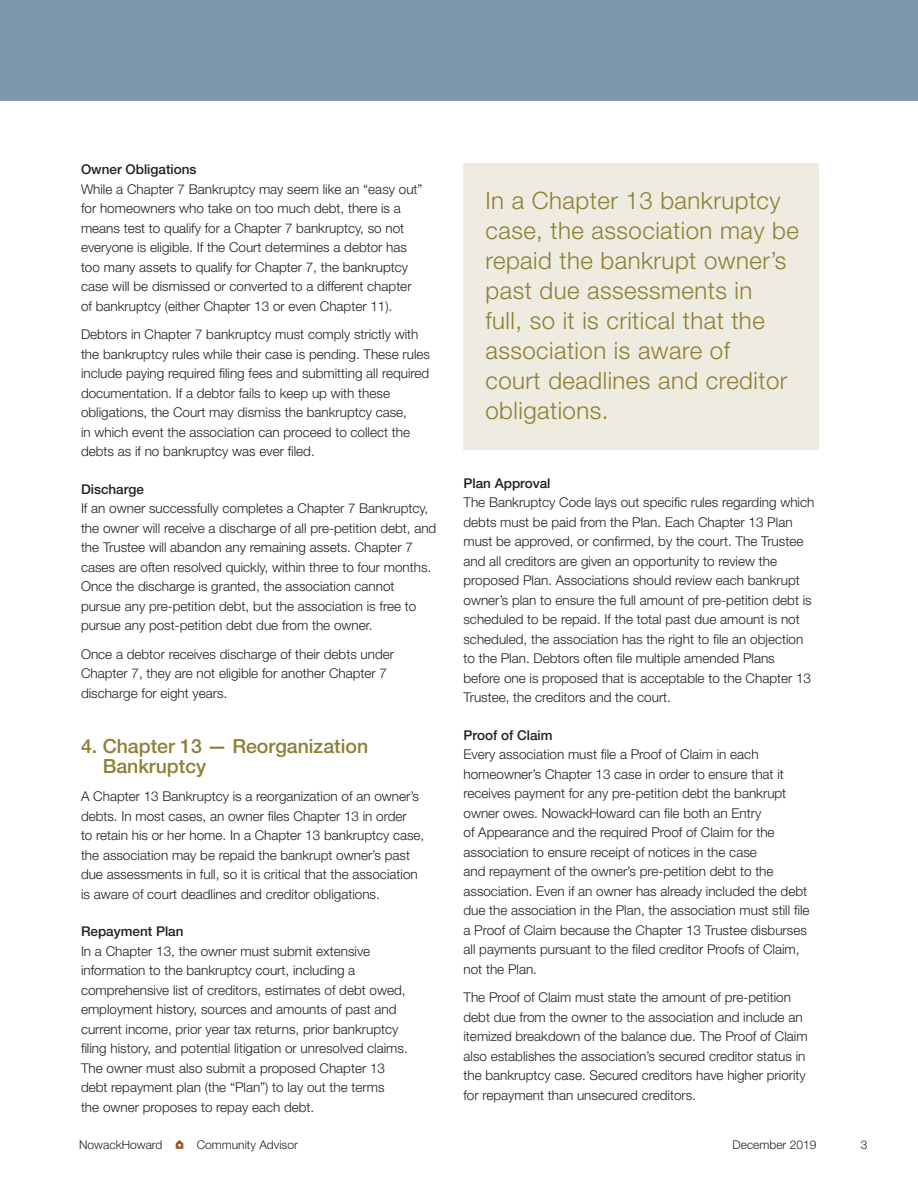
<style>
.page{position:relative;width:918px;height:1188px;background:#fff}
.page>*{position:absolute;margin:0;border:0;box-sizing:border-box;transform-origin:0 0}
.Pull-out{font:300 24px/30px "Helvetica Neue";letter-spacing:.02em;color:#8e7f34}
.Subhead{font:500 19.5px/19.5px "Helvetica Neue";color:#8e7f34}
.Body_copy{font:300 13.5px/19.5px "Helvetica Neue";color:#231f20}
.Level_Two_Subhead{font:500 13.5px "Helvetica Neue";color:#231f20}
.t1{font:300 12px "Helvetica Neue";color:#231f20}
</style>
<div class="page">
<svg style="left:176px;top:1140px;width:7px;height:9px"></svg>
<div style="left:0;top:0;width:918px;height:101px;background:#7c97ab"></div>
<div style="left:464px;top:164px;width:355px;height:286px;background:#eeebe0"></div>
<p class="Level_Two_Subhead" style="left:81px;top:161px;width:117px">Owner Obligations</p>
<p class="Body_copy" style="left:81px;top:179px;width:343px">While a Chapter 7 Bankruptcy may seem like an “easy out” for homeowners who take on too much debt, there is a means test to qualify for a Chapter 7 bankruptcy, so not everyone is eligible. If the Court determines a debtor has too many assets to qualify for Chapter 7, the bankruptcy case will be dismissed or converted to a different chapter of bankruptcy (either Chapter 13 or even Chapter 11).</p>
<p class="Body_copy" style="left:81px;top:324px;width:351px">Debtors in Chapter 7 bankruptcy must comply strictly with the bankruptcy rules while their case is pending. These rules include paying required filing fees and submitting all required documentation. If a debtor fails to keep up with these obligations, the Court may dismiss the bankruptcy case,<br>in which event the association can proceed to collect the debts as if no bankruptcy was ever filed.</p>
<p class="Level_Two_Subhead" style="left:81px;top:481px;width:65px">Discharge</p>
<p class="Body_copy" style="left:81px;top:498px;width:357px">If an owner successfully completes a Chapter 7 Bankruptcy, the owner will receive a discharge of all pre-petition debt, and the Trustee will abandon any remaining assets. Chapter 7 cases are often resolved quickly, within three to four months.<br>Once the discharge is granted, the association cannot pursue any pre-petition debt, but the association is free to pursue any post-petition debt due from the owner.</p>
<p class="Body_copy" style="left:81px;top:644px;width:315px">Once a debtor receives discharge of their debts under<br>Chapter 7, they are not eligible for another Chapter 7 discharge for eight years.</p>
<p class="Subhead" style="left:103px;top:736px;width:267px;text-indent:-22px">4. Chapter 13 — Reorganization<br>Bankruptcy</p>
<p class="Body_copy" style="left:81px;top:786px;width:345px">A Chapter 13 Bankruptcy is a reorganization of an owner’s debts. In most cases, an owner files Chapter 13 in order<br>to retain his or her home. In a Chapter 13 bankruptcy case, the association may be repaid the bankrupt owner’s past due assessments in full, so it is critical that the association is aware of court deadlines and creditor obligations.</p>
<p class="Level_Two_Subhead" style="left:81px;top:923px;width:104px">Repayment Plan</p>
<p class="Body_copy" style="left:81px;top:941px;width:328px">In a Chapter 13, the owner must submit extensive information to the bankruptcy court, including a comprehensive list of creditors, estimates of debt owed, employment history, sources and amounts of past and current income, prior year tax returns, prior bankruptcy filing history, and potential litigation or unresolved claims.<br>The owner must also submit a proposed Chapter 13 debt repayment plan (the “Plan”) to lay out the terms<br>the owner proposes to repay each debt.</p>
<p class="Pull-out" style="left:485px;top:185px;width:315px">In a Chapter 13 bankruptcy case, the association may be repaid the bankrupt owner’s past due assessments in<br>full, so it is critical that the association is aware of<br>court deadlines and creditor obligations.</p>
<p class="Level_Two_Subhead" style="left:464px;top:475px;width:89px">Plan Approval</p>
<p class="Body_copy" style="left:464px;top:492px;width:352px">The Bankruptcy Code lays out specific rules regarding which debts must be paid from the Plan. Each Chapter 13 Plan must be approved, or confirmed, by the court. The Trustee and all creditors are given an opportunity to review the proposed Plan. Associations should review each bankrupt owner’s plan to ensure the full amount of pre-petition debt is scheduled to be repaid. If the total past due amount is not scheduled, the association has the right to file an objection to the Plan. Debtors often file multiple amended Plans before one is proposed that is acceptable to the Chapter 13<br>Trustee, the creditors and the court.</p>
<p class="Level_Two_Subhead" style="left:464px;top:727px;width:91px">Proof of Claim</p>
<p class="Body_copy" style="left:464px;top:744px;width:348px">Every association must file a Proof of Claim in each homeowner’s Chapter 13 case in order to ensure that it receives payment for any pre-petition debt the bankrupt owner owes. NowackHoward can file both an Entry<br>of Appearance and the required Proof of Claim for the association to ensure receipt of notices in the case<br>and repayment of the owner’s pre-petition debt to the association. Even if an owner has already included the debt due the association in the Plan, the association must still file a Proof of Claim because the Chapter 13 Trustee disburses all payments pursuant to the filed creditor Proofs of Claim, not the Plan.</p>
<p class="Body_copy" style="left:464px;top:987px;width:346px">The Proof of Claim must state the amount of pre-petition debt due from the owner to the association and include an itemized breakdown of the balance due. The Proof of Claim also establishes the association’s secured creditor status in the bankruptcy case. Secured creditors have higher priority for repayment than unsecured creditors.</p>
<p class="t1" style="left:79px;top:1137px;width:85px">NowackHoward</p>
<p class="t1" style="left:197px;top:1137px;width:103px">Community Advisor</p>
<p class="t1" style="left:733px;top:1137px;width:85px">December 2019</p>
<p class="t1" style="left:861px;top:1137px;width:8px">3</p>
</div>
